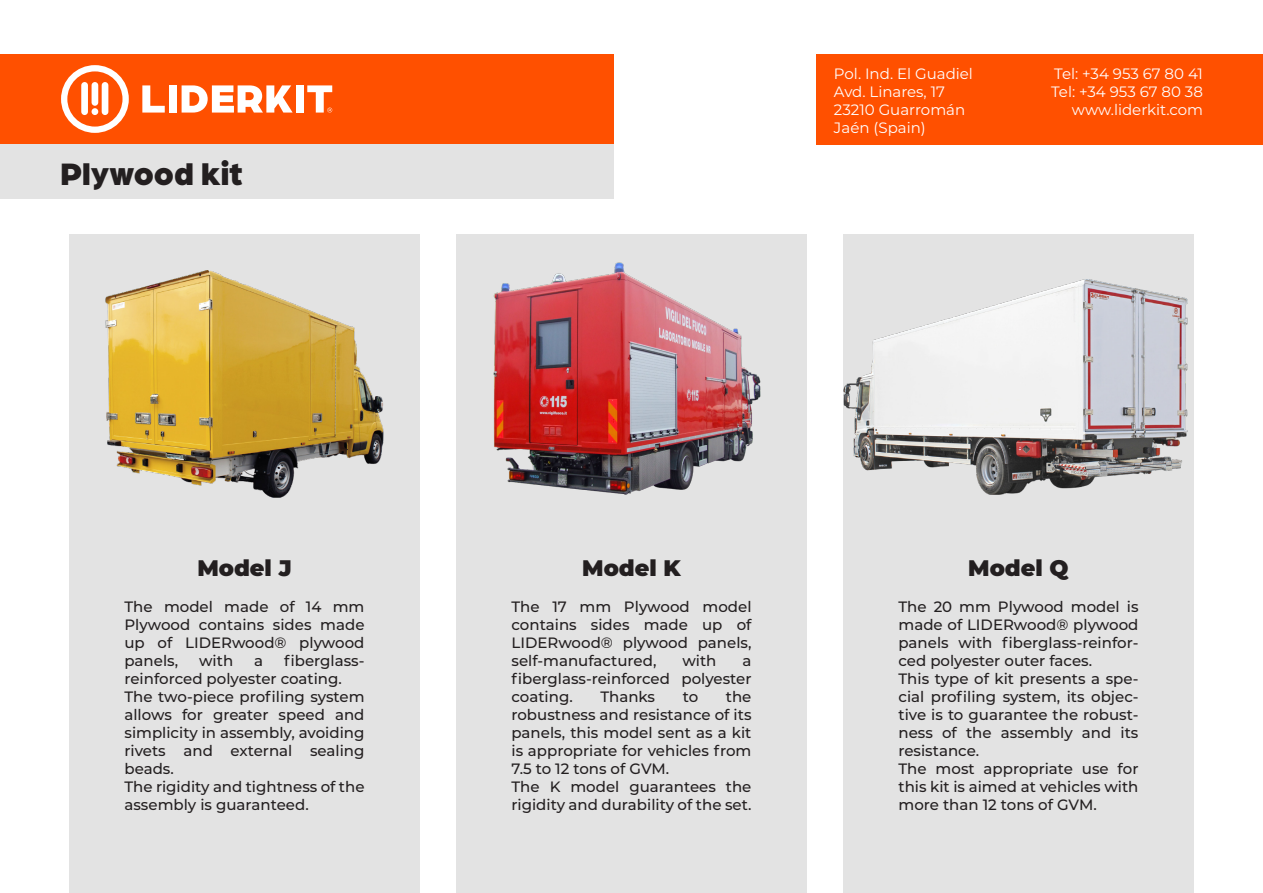
<style>
.page{position:relative;width:1263px;height:893px;background:#fff}
.page>*{position:absolute;margin:0;border:0;box-sizing:border-box;transform-origin:0 0}
.Título{font:900 33px "Arboria";color:#231f20}
.informacion{font:900 22.5px "Montserrat";color:#231f20}
.informacion-2{font:500 15px/18px "Montserrat";color:#231f20;text-align:justify}
.t1{font:15px/18px "Montserrat";color:#fff}
</style>
<div class="page">
<div style="left:69px;top:234px;width:351px;height:659px;background:#e3e3e3"></div>
<div style="left:843px;top:234px;width:351px;height:659px;background:#e3e3e3"></div>
<div style="left:456px;top:234px;width:351px;height:659px;background:#e3e3e3"></div>
<div style="left:816px;top:54px;width:447px;height:90px;background:#ff5000"></div>
<div style="left:0;top:54px;width:613px;height:90px;background:#ff5000"></div>
<div style="left:0;top:144px;width:613px;height:54px;background:#e3e3e3"></div>
<svg style="left:142px;top:85px;width:23px;height:28px"></svg>
<div style="left:169px;top:85px;width:8px;height:28px;background:#fff"></div>
<svg style="left:182px;top:85px;width:111px;height:28px"></svg>
<div style="left:296px;top:85px;width:8px;height:28px;background:#fff"></div>
<svg style="left:61px;top:65px;width:68px;height:68px"></svg>
<div style="left:81px;top:82px;width:7px;height:33px;background:#fff;border-radius:3px"></div>
<div style="left:102px;top:82px;width:6px;height:33px;background:#fff;border-radius:3px"></div>
<div style="left:92px;top:82px;width:6px;height:24px;background:#fff;border-radius:3px"></div>
<div style="left:92px;top:108px;width:6px;height:7px;background:#fff;border-radius:3px"></div>
<svg style="left:307px;top:85px;width:25px;height:28px"></svg>
<img style="left:105px;top:270px;width:279px;height:228px">
<img style="left:843px;top:280px;width:345px;height:214px">
<img style="left:493px;top:262px;width:268px;height:233px">
<p class="Título" style="left:60px;top:150px;width:184px">Plywood kit</p>
<p class="t1" style="left:834px;top:64px;width:140px">Pol. Ind. El Guadiel<br>Avd. Linares, 17<br>23210 Guarromán<br>Jaén (Spain)</p>
<p class="t1" style="left:1051px;top:64px;width:153px;text-align:right">Tel: +34 953 67 80 41<br>Tel: +34 953 67 80 38 www.liderkit.com</p>
<p class="informacion" style="left:197px;top:551px;width:96px">Model J</p>
<p class="informacion-2" style="left:124px;top:597px;width:242px">The model made of 14 mm Plywood contains sides made up of LIDERwood® plywood panels,</p>
<p class="informacion-2" style="left:124px;top:651px;width:241px;text-indent:160px">fiberglass&shy;reinforced polyester coating.</p>
<p class="informacion-2" style="left:124px;top:687px;width:242px">The two-piece profiling system allows for greater speed and simplicity in assembly, avoiding rivets and external sealing beads.</p>
<p class="informacion-2" style="left:124px;top:777px;width:242px">The rigidity and tightness of the assembly is guaranteed.</p>
<p class="informacion-2" style="left:199px;top:651px;width:36px">with</p>
<p class="informacion-2" style="left:254px;top:651px;width:10px">a</p>
<p class="informacion" style="left:582px;top:551px;width:100px">Model K</p>
<p class="informacion-2" style="left:511px;top:597px;width:242px">The 17 mm Plywood model contains sides made up of LIDERwood® plywood panels, self-manufactured,</p>
<p class="informacion-2" style="left:682px;top:651px;width:36px">with</p>
<p class="informacion-2" style="left:511px;top:651px;width:241px;text-indent:231px">a fiberglass-reinforced polyester coating.</p>
<p class="informacion-2" style="left:511px;top:687px;width:242px;text-indent:214px">the robustness and resistance of its panels, this model sent as a kit is appropriate for vehicles from 7.5 to 12 tons of GVM.</p>
<p class="informacion-2" style="left:511px;top:777px;width:242px">The K model guarantees the rigidity and durability of the set.</p>
<p class="informacion-2" style="left:600px;top:687px;width:56px">Thanks</p>
<p class="informacion-2" style="left:683px;top:687px;width:17px">to</p>
<p class="informacion" style="left:968px;top:551px;width:102px">Model Q</p>
<p class="informacion-2" style="left:898px;top:597px;width:242px">The 20 mm Plywood model is made of LIDERwood® plywood panels with fiberglass-reinfor&shy;ced polyester outer faces.</p>
<p class="informacion-2" style="left:898px;top:669px;width:242px">This type of kit presents a spe&shy;cial profiling system, its objec&shy;tive is to guarantee the robust&shy;ness of the assembly and its resistance.</p>
<p class="informacion-2" style="left:898px;top:759px;width:242px">The most appropriate use for this kit is aimed at vehicles with more than 12 tons of GVM.</p>
</div>
